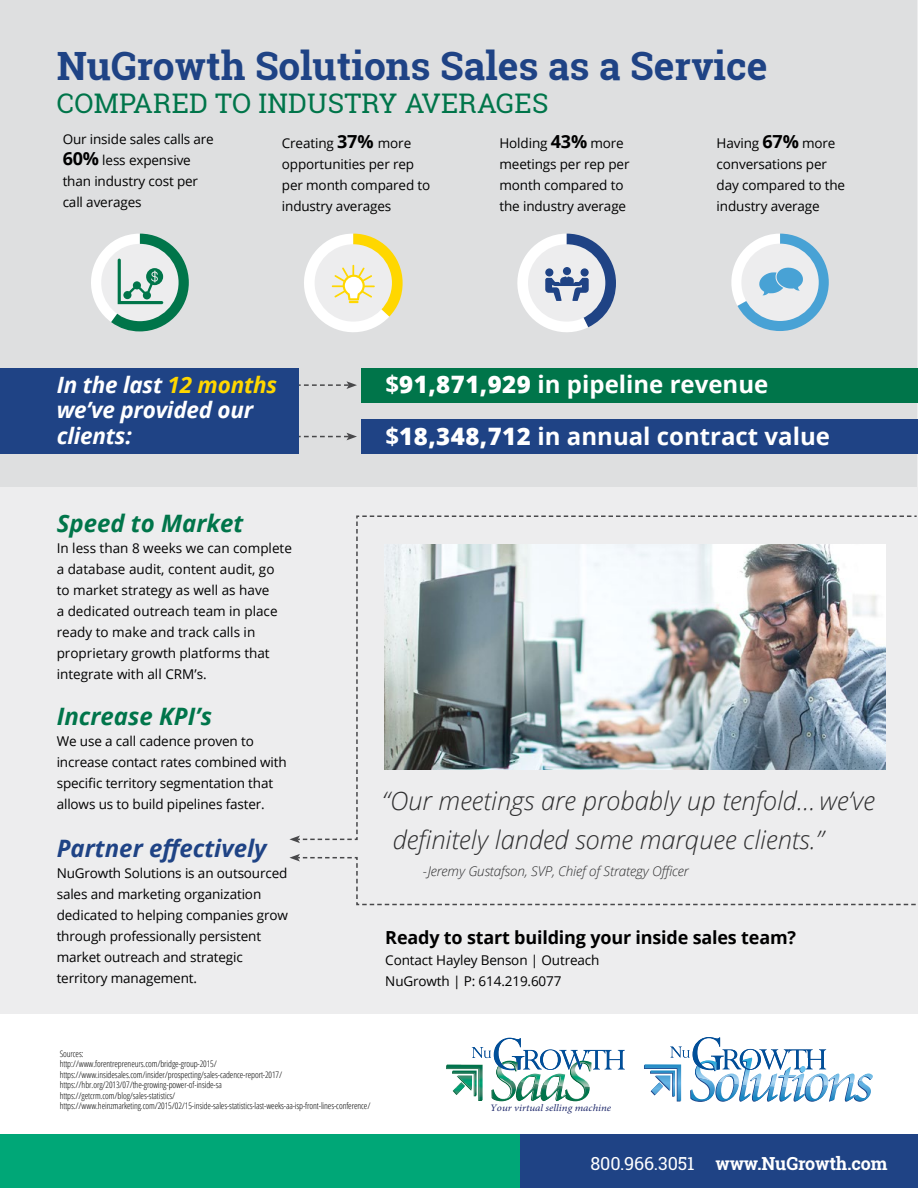
<style>
.page{position:relative;width:918px;height:1188px;background:#fff}
.page>*{position:absolute;margin:0;border:0;box-sizing:border-box;transform-origin:0 0}
.Heading_Roboto_24{font:700 39px "Roboto Slab";color:#1f4385}
.subheading{font:27px "Roboto Slab";letter-spacing:.01em;color:#00754a}
.Subhead_light_blue_m{font:italic 300 25.5px/39px "Open Sans";color:#2e2e2f}
.Subhead_light_blue_m-2{font:700 24px "Open Sans";color:#fff}
.Subhead_light_blue_m-3{font:italic 700 24px "Open Sans";color:#00754a}
.Body_text_open_sans{font:italic 700 24px "Open Sans";color:#1f4385}
.Subhead_light_blue_m-4{font:italic 700 22.5px/25.5px "Open Sans";letter-spacing:-.01em;color:#fff}
.Body_text_open_sans-2{font:700 18px "Open Sans";letter-spacing:-.01em;color:#000}
.special_centered_bol{font:700 18px "Roboto Slab";letter-spacing:-.01em;color:#fff}
.Body_text_open_sans-3{font:13.5px/21px "Open Sans";letter-spacing:-.01em;color:#000}
.Body_text_open_sans-4{font:italic 300 13.5px "Open Sans";letter-spacing:-.01em;color:#2e2e2f}
.t1{font:italic 9.9px "Minion Pro";color:#1f296b;scale:1.1 1}
.Body_text_open_sans-5{font:300 condensed 9px "Open Sans";letter-spacing:-.01em;color:#000}
.s1{font-weight:700;font-size:18px}
.s2{color:#ffd700}
.s3{font-weight:800}
.s4{font-weight:400}
</style>
<div class="page">
<div style="left:0;top:0;width:918px;height:1013px;background:#ededee"></div>
<div style="left:0;top:1135px;width:562px;height:53px;background:#00a777"></div>
<div style="left:521px;top:1135px;width:397px;height:53px;background:#1f4385"></div>
<div style="left:0;top:0;width:917px;height:487px;background:#dedfe0"></div>
<div style="left:362px;top:368px;width:556px;height:34px;background:#00754a"></div>
<div style="left:362px;top:419px;width:556px;height:35px;background:#1f4385"></div>
<svg style="left:299px;top:381px;width:58px;height:8px"></svg>
<svg style="left:299px;top:433px;width:58px;height:7px"></svg>
<div style="left:0;top:368px;width:299px;height:86px;background:#1f4385"></div>
<svg style="left:517px;top:234px;width:99px;height:98px"></svg>
<div style="left:545px;top:268px;width:8px;height:9px;background:#1f4385;border-radius:50%"></div>
<svg style="left:304px;top:234px;width:99px;height:98px"></svg>
<svg style="left:731px;top:234px;width:98px;height:97px"></svg>
<svg style="left:91px;top:234px;width:98px;height:97px"></svg>
<svg style="left:446px;top:1037px;width:427px;height:65px"></svg>
<img style="left:289px;top:515px;width:622px;height:328px">
<svg style="left:289px;top:854px;width:627px;height:52px"></svg>
<p class="Heading_Roboto_24" style="left:57px;top:40px;width:712px">NuGrowth Solutions Sales as a Service</p>
<p class="subheading" style="left:57px;top:85px;width:493px">COMPARED TO INDUSTRY AVERAGES</p>
<p class="Body_text_open_sans-3" style="left:63px;top:129px;width:153px">Our inside sales calls are<br><span class="s1">60%</span> less expensive than industry cost per call averages</p>
<p class="Body_text_open_sans-3" style="left:282px;top:132px;width:150px">Creating <span class="s1">37%</span> more opportunities per rep per month compared to industry averages</p>
<p class="Body_text_open_sans-3" style="left:499px;top:132px;width:132px">Holding <span class="s1">43%</span> more meetings per rep per month compared to the industry average</p>
<p class="Body_text_open_sans-3" style="left:717px;top:132px;width:130px">Having <span class="s1">67%</span> more conversations per day compared to the industry average</p>
<p class="Subhead_light_blue_m-4" style="left:57px;top:371px;width:222px">In the last <span class="s2">12 months </span>we’ve provided our clients:</p>
<p class="Subhead_light_blue_m-2" style="left:386px;top:368px;width:384px">$<span class="s3">91,871,929</span> in pipeline revenue</p>
<p class="Subhead_light_blue_m-2" style="left:386px;top:419px;width:446px">$<span class="s3">18,348,712</span> in annual contract value</p>
<p class="Subhead_light_blue_m-3" style="left:57px;top:506px;width:188px">Speed to Market</p>
<p class="Body_text_open_sans-3" style="left:57px;top:537px;width:237px">In less than 8 weeks we can complete a database audit, content audit, go<br>to market strategy as well as have<br>a dedicated outreach team in place ready to make and track calls in proprietary growth platforms that integrate with all CRM’s.</p>
<p class="Subhead_light_blue_m-3" style="left:57px;top:699px;width:157px">Increase KPI’s</p>
<p class="Body_text_open_sans-3" style="left:57px;top:730px;width:232px">We use a call cadence proven to increase contact rates combined with specific territory segmentation that allows us to build pipelines faster.</p>
<p class="Body_text_open_sans" style="left:57px;top:831px;width:211px">Partner effectively</p>
<p class="Body_text_open_sans-3" style="left:57px;top:862px;width:233px">NuGrowth Solutions is an outsourced sales and marketing organization dedicated to helping companies grow through professionally persistent market outreach and strategic territory management.</p>
<p class="Subhead_light_blue_m" style="left:393px;top:780px;width:484px;text-indent:-10px">“Our meetings are probably up tenfold… we’ve definitely landed some marquee clients.”</p>
<p class="Body_text_open_sans-4" style="left:423px;top:862px;width:268px">-Jeremy Gustafson, SVP, Chief of Strategy Officer</p>
<p class="Body_text_open_sans-2" style="left:385px;top:925px;width:412px">Ready to start building your inside sales team?</p>
<p class="Body_text_open_sans-3" style="left:385px;top:949px;width:216px">Contact Hayley Benson | Outreach</p>
<p class="Body_text_open_sans-3" style="left:385px;top:970px;width:178px">NuGrowth | P: 614.219.6077</p>
<p class="Body_text_open_sans-5" style="left:60px;top:1048px;width:25px">Sources:</p>
<p class="Body_text_open_sans-5" style="left:60px;top:1058px;width:159px">http://www.forentrepreneurs.com/bridge-group-2015/</p>
<p class="Body_text_open_sans-5" style="left:60px;top:1069px;width:224px">https://www.insidesales.com/insider/prospecting/sales-cadence-report-2017/</p>
<p class="Body_text_open_sans-5" style="left:60px;top:1079px;width:164px">https://hbr.org/2013/07/the-growing-power-of-inside-sa</p>
<p class="Body_text_open_sans-5" style="left:60px;top:1090px;width:117px">https://getcrm.com/blog/sales-statistics/</p>
<p class="Body_text_open_sans-5" style="left:60px;top:1100px;width:312px">https://www.heinzmarketing.com/2015/02/15-inside-sales-statistics-last-weeks-aa-isp-front-lines-conference/</p>
<p class="t1" style="left:490px;top:1102px;width:111px">Your virtual selling machine</p>
<p class="special_centered_bol" style="left:591px;top:1151px;width:299px"><span class="s4">800.966.3051</span> www.NuGrowth.com</p>
</div>
